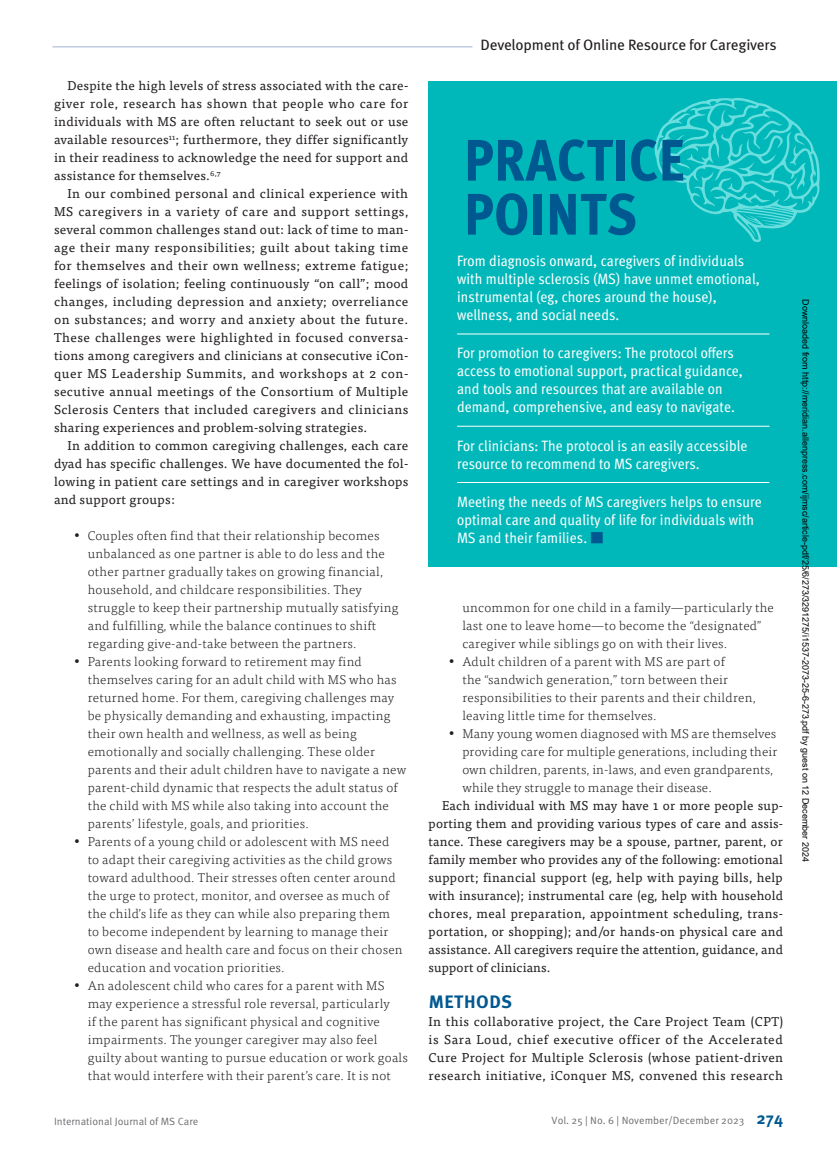
<style>
.page{position:relative;width:837px;height:1161px;background:#fff}
.page>*{position:absolute;margin:0;border:0;box-sizing:border-box;transform-origin:0 0}
.t1{font:800 condensed 58.5px/54px "Meta Pro";letter-spacing:.01em;color:#005890}
.Main_subhead{font:700 18px "Meta Pro";letter-spacing:.03em;color:#005890}
.Paragraph_Style_2{font:condensed 15px/18px "Meta Pro";letter-spacing:.01em;color:#fff;scale:1.04 1}
.Paragraph_Style_3{font:condensed 15px/18px "Meta Pro";letter-spacing:.01em;color:#fff;scale:1.04 1}
.t2{font:15px "Meta Pro";letter-spacing:-.01em;color:#231f20}
.t3{font:300 12.75px/18px "Tisa Pro";letter-spacing:.02em;color:#231f20}
.Body_indent{font:12.75px/18px "Tisa Pro";letter-spacing:.02em;color:#231f20;text-align:justify}
.Body_no_indent{font:12.75px/18px "Tisa Pro";letter-spacing:.035em;color:#231f20;text-align:justify}
.t4{font:10.5px "Meta Pro Norm";color:#6c6d70}
.t5{font:9px "Arial";color:#000}
.s1{color:#005890}
.s2{font-family:"Meta Pro";font-weight:700;font-size:16.5px;color:#005890}
</style>
<div class="page">
<hr style="left:52px;top:46px;width:420px;height:2px;background:#c1cde2">
<div style="left:429px;top:81px;width:408px;height:486px;background:#00b8b9"></div>
<svg style="left:655px;top:98px;width:165px;height:145px"></svg>
<hr style="left:457px;top:334px;width:313px;height:1px;background:#fff">
<hr style="left:457px;top:426px;width:313px;height:1px;background:#fff">
<hr style="left:457px;top:482px;width:313px;height:1px;background:#fff">
<p class="Body_indent" style="left:54px;top:76px;width:356px;text-indent:14px">Despite the high levels of stress associated with the care&shy;giver role, research has shown that people who care for individuals with MS are often reluctant to seek out or use available resources<sup>11</sup>; furthermore, they differ significantly in their readiness to acknowledge the need for support and assistance for themselves.<sup>6,7</sup></p>
<p class="Body_indent" style="left:54px;top:184px;width:356px;text-indent:14px">In our combined personal and clinical experience with MS caregivers in a variety of care and support settings, several common challenges stand out: lack of time to man&shy;age their many responsibilities; guilt about taking time for themselves and their own wellness; extreme fatigue; feelings of isolation; feeling continuously “on call”; mood changes, including depression and anxiety; overreliance on substances; and worry and anxiety about the future.<br>These challenges were highlighted in focused conversa&shy;tions among caregivers and clinicians at consecutive iCon&shy;quer MS Leadership Summits, and workshops at 2 con&shy;secutive annual meetings of the Consortium of Multiple Sclerosis Centers that included caregivers and clinicians sharing experiences and problem-solving strategies.</p>
<p class="Body_indent" style="left:54px;top:436px;width:356px;text-indent:14px">In addition to common caregiving challenges, each care dyad has specific challenges. We have documented the fol&shy;lowing in patient care settings and in caregiver workshops and support groups:</p>
<p class="t3" style="left:88px;top:526px;width:312px;text-indent:-14px">• Couples often find that their relationship becomes unbalanced as one partner is able to do less and the other partner gradually takes on growing financial, household, and childcare responsibilities. They struggle to keep their partnership mutually satisfying and fulfilling, while the balance continues to shift regarding give-and-take between the partners.</p>
<p class="t3" style="left:88px;top:652px;width:320px;text-indent:-14px">• Parents looking forward to retirement may find themselves caring for an adult child with MS who has returned home. For them, caregiving challenges may be physically demanding and exhausting, impacting their own health and wellness, as well as being emotionally and socially challenging. These older parents and their adult children have to navigate a new parent-child dynamic that respects the adult status of the child with MS while also taking into account the parents’ lifestyle, goals, and priorities.</p>
<p class="t3" style="left:88px;top:832px;width:316px;text-indent:-14px">• Parents of a young child or adolescent with MS need to adapt their caregiving activities as the child grows toward adulthood. Their stresses often center around the urge to protect, monitor, and oversee as much of the child’s life as they can while also preparing them to become independent by learning to manage their own disease and health care and focus on their chosen education and vocation priorities.</p>
<p class="t3" style="left:88px;top:976px;width:322px;text-indent:-14px">• An adolescent child who cares for a parent with MS may experience a stressful role reversal, particularly<br>if the parent has significant physical and cognitive impairments. The younger caregiver may also feel guilty about wanting to pursue education or work goals that would interfere with their parent’s care. It is not</p>
<p class="t2" style="left:480px;top:33px;width:298px">Development of Online Resource for Caregivers</p>
<p class="t1" style="left:464px;top:131px;width:222px">PRACTICE<br>POINTS</p>
<p class="Paragraph_Style_2" style="left:457px;top:251px;width:293px">From diagnosis onward, caregivers of individuals with multiple sclerosis (MS) have unmet emotional, instrumental (eg, chores around the house), wellness, and social needs.</p>
<p class="Paragraph_Style_2" style="left:457px;top:343px;width:276px">For promotion to caregivers: The protocol offers access to emotional support, practical guidance, and tools and resources that are available on demand, comprehensive, and easy to navigate.</p>
<p class="Paragraph_Style_2" style="left:457px;top:435px;width:281px">For clinicians: The protocol is an easily accessible resource to recommend to MS caregivers.</p>
<p class="Paragraph_Style_3" style="left:457px;top:492px;width:294px">Meeting the needs of MS caregivers helps to ensure optimal care and quality of life for individuals with<br>MS and their families. <span class="s1">■</span></p>
<p class="t3" style="left:462px;top:598px;width:313px">uncommon for one child in a family—particularly the last one to leave home—to become the “designated” caregiver while siblings go on with their lives.</p>
<p class="t3" style="left:462px;top:652px;width:295px;text-indent:-14px">• Adult children of a parent with MS are part of<br>the “sandwich generation,” torn between their responsibilities to their parents and their children, leaving little time for themselves.</p>
<p class="t3" style="left:462px;top:724px;width:316px;text-indent:-14px">• Many young women diagnosed with MS are themselves providing care for multiple generations, including their own children, parents, in-laws, and even grandparents, while they struggle to manage their disease.</p>
<p class="Body_indent" style="left:429px;top:796px;width:356px;text-indent:14px">Each individual with MS may have 1 or more people sup&shy;porting them and providing various types of care and assis&shy;tance. These caregivers may be a spouse, partner, parent, or family member who provides any of the following: emotional support; financial support (eg, help with paying bills, help with insurance); instrumental care (eg, help with household chores, meal preparation, appointment scheduling, trans&shy;portation, or shopping); and/or hands-on physical care and assistance. All caregivers require the attention, guidance, and support of clinicians.</p>
<p class="Main_subhead" style="left:429px;top:988px;width:85px">METHODS</p>
<p class="Body_no_indent" style="left:429px;top:1012px;width:356px">In this collaborative project, the Care Project Team (CPT) is Sara Loud, chief executive officer of the Accelerated Cure Project for Multiple Sclerosis (whose patient-driven research initiative, iConquer MS, convened this research</p>
<p class="t4" style="left:54px;top:1113px;width:146px">International Journal of MS Care</p>
<p class="t4" style="left:552px;top:1113px;width:233px">Vol. 25 | No. 6 | November/December 2023 <span class="s2">274</span></p>
<p class="t5" style="left:809px;top:299px;width:564px;rotate:90deg">Downloaded from http://meridian.allenpress.com/ijmsc/article-pdf/25/6/273/3291275/i1537-2073-25-6-273.pdf by guest on 12 December 2024</p>
</div>
